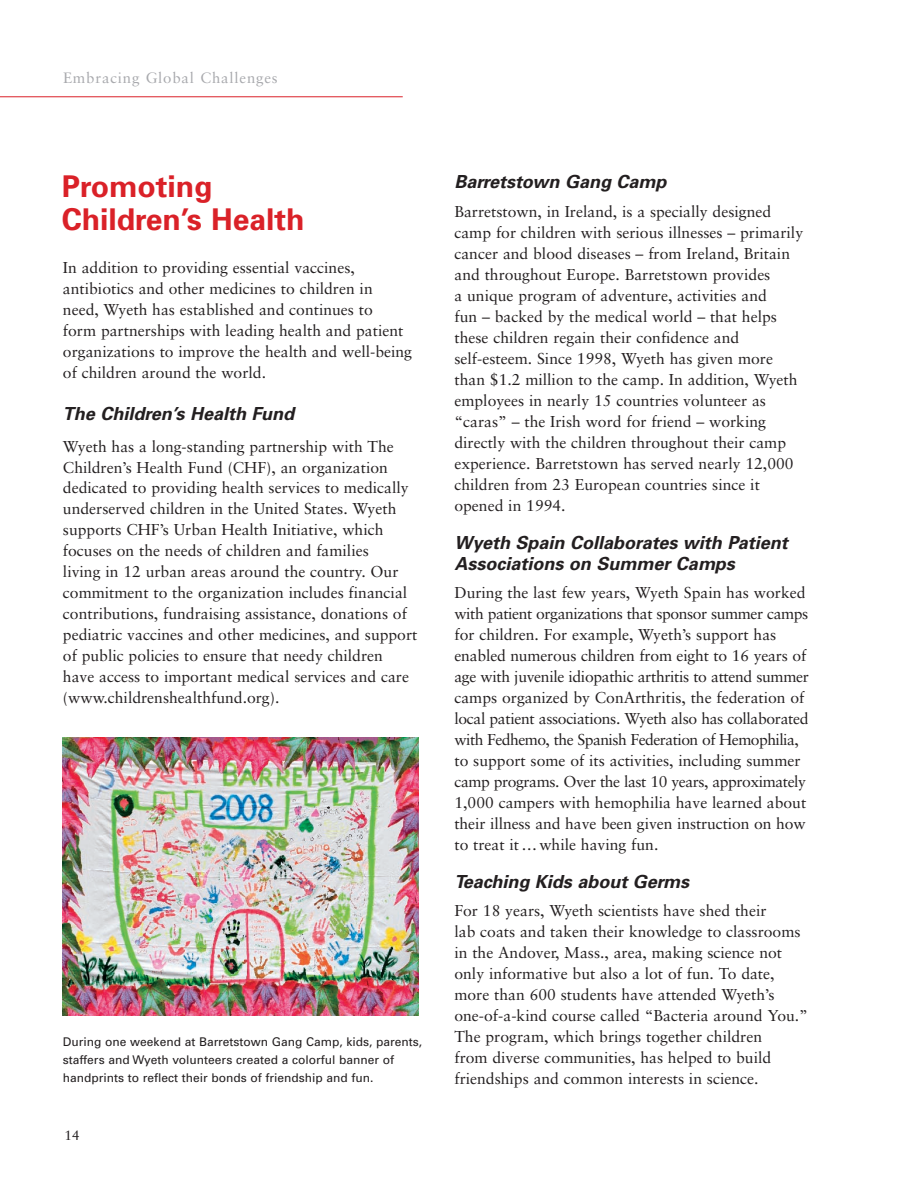
<style>
.page{position:relative;width:918px;height:1188px;background:#fff}
.page>*{position:absolute;margin:0;border:0;box-sizing:border-box;transform-origin:0 0}
.t1{font:700 30px/33px "Univers";color:#da2128}
.t2{font:italic 700 18px/21px "Univers";color:#231f20}
.t3{font:15.75px/21px "Sabon";color:#231f20}
.t4{font:15px "Sabon";letter-spacing:.055em;color:#a8a9ad}
.t5{font:13.5px "Sabon";color:#231f20}
.t6{font:12px/18px "Univers";color:#231f20}
</style>
<div class="page">
<img style="left:63px;top:738px;width:355px;height:277px">
<hr style="left:0;top:96px;width:403px;height:1px;background:#da2128">
<p class="t4" style="left:63px;top:71px;width:216px">Embracing Global Challenges</p>
<h1 class="t1" style="left:62px;top:173px;width:244px">Promoting<br>Children’s Health</h1>
<p class="t3" style="left:63px;top:258px;width:351px">In addition to providing essential vaccines, antibiotics and other medicines to children in need, Wyeth has established and continues to<br>form partnerships with leading health and patient organizations to improve the health and well-being of children around the world.</p>
<p class="t2" style="left:63px;top:405px;width:236px">The Children’s Health Fund</p>
<p class="t3" style="left:63px;top:437px;width:356px">Wyeth has a long-standing partnership with The Children’s Health Fund (CHF), an organization dedicated to providing health services to medically underserved children in the United States. Wyeth supports CHF’s Urban Health Initiative, which focuses on the needs of children and families<br>living in 12 urban areas around the country. Our commitment to the organization includes financial contributions, fundraising assistance, donations of pediatric vaccines and other medicines, and support of public policies to ensure that needy children have access to important medical services and care (www.childrenshealthfund.org).</p>
<p class="t6" style="left:63px;top:1034px;width:361px">During one weekend at Barretstown Gang Camp, kids, parents, staffers and Wyeth volunteers created a colorful banner of handprints to reflect their bonds of friendship and fun.</p>
<p class="t5" style="left:64px;top:1129px;width:17px">14</p>
<p class="t2" style="left:454px;top:173px;width:217px">Barretstown Gang Camp</p>
<p class="t3" style="left:454px;top:202px;width:350px">Barretstown, in Ireland, is a specially designed camp for children with serious illnesses – primarily cancer and blood diseases – from Ireland, Britain and throughout Europe. Barretstown provides<br>a unique program of adventure, activities and<br>fun – backed by the medical world – that helps these children regain their confidence and self-esteem. Since 1998, Wyeth has given more than $1.2 million to the camp. In addition, Wyeth employees in nearly 15 countries volunteer as “caras” – the Irish word for friend – working directly with the children throughout their camp experience. Barretstown has served nearly 12,000 children from 23 European countries since it opened in 1994.</p>
<p class="t2" style="left:454px;top:533px;width:338px">Wyeth Spain Collaborates with Patient<br>Associations on Summer Camps</p>
<p class="t3" style="left:454px;top:583px;width:356px">During the last few years, Wyeth Spain has worked with patient organizations that sponsor summer camps for children. For example, Wyeth’s support has enabled numerous children from eight to 16 years of age with juvenile idiopathic arthritis to attend summer camps organized by ConArthritis, the federation of local patient associations. Wyeth also has collaborated with Fedhemo, the Spanish Federation of Hemophilia, to support some of its activities, including summer camp programs. Over the last 10 years, approximately 1,000 campers with hemophilia have learned about their illness and have been given instruction on how to treat it … while having fun.</p>
<p class="t2" style="left:454px;top:872px;width:240px">Teaching Kids about Germs</p>
<p class="t3" style="left:454px;top:902px;width:355px">For 18 years, Wyeth scientists have shed their<br>lab coats and taken their knowledge to classrooms in the Andover, Mass., area, making science not only informative but also a lot of fun. To date, more than 600 students have attended Wyeth’s one-of-a-kind course called “Bacteria around You.” The program, which brings together children<br>from diverse communities, has helped to build friendships and common interests in science.</p>
</div>
